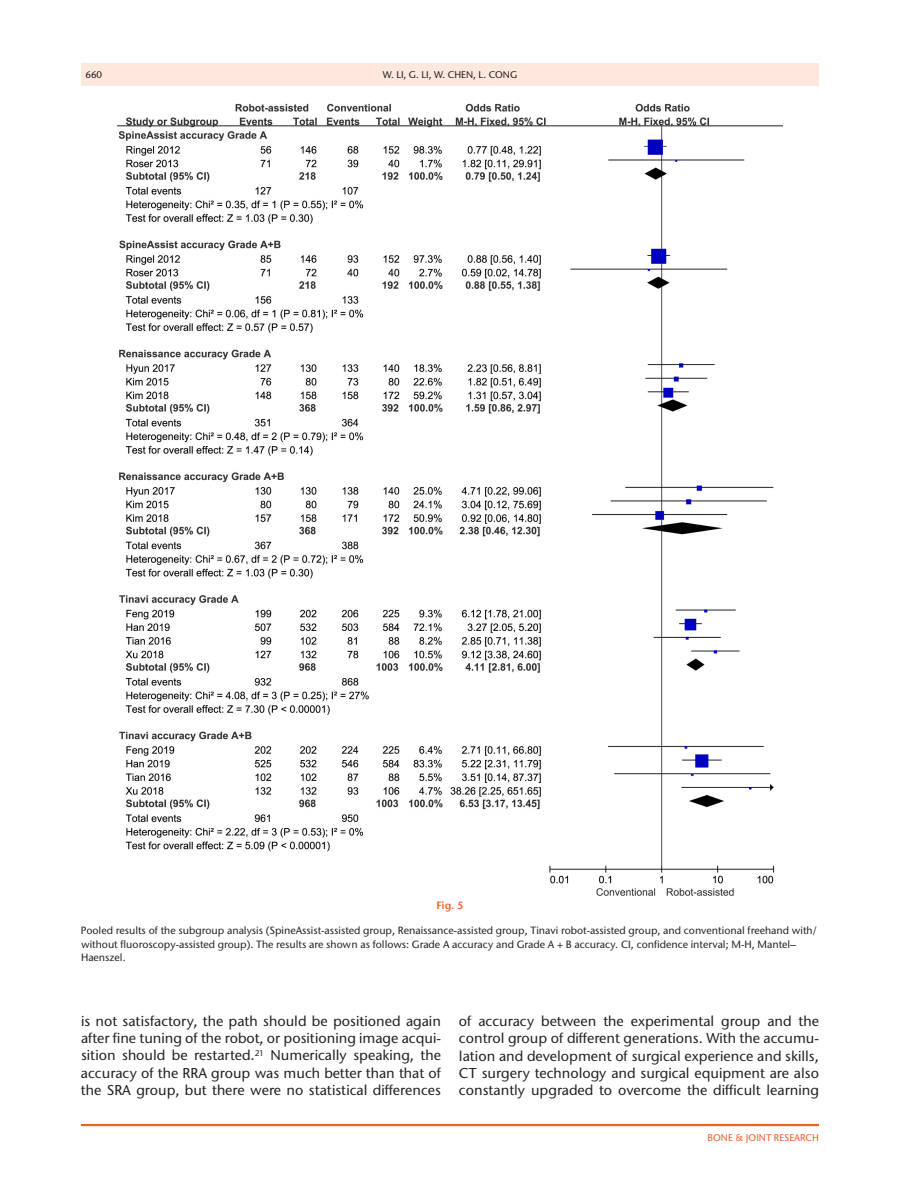
<style>
.page{position:relative;width:918px;height:1188px;background:#fff}
.page>*{position:absolute;margin:0;border:0;box-sizing:border-box;transform-origin:0 0}
.t1{font:500 14.25px/17.2px "Stone Sans ITC Pro";color:#231f20;text-align:justify}
.t2{font:500 10.5px/13.5px "Stone Sans ITC Pro";color:#231f20}
.t3{font:600 10.5px "Stone Sans ITC Pro";color:#f15f23}
.t4{font:500 9.75px "Stone Sans ITC Pro";color:#231f20}
.t5{font:500 9.75px "Stone Sans ITC Pro";color:#f15f23}
</style>
<div class="page">
<hr style="left:81px;top:1124px;width:738px;height:2px;background:#f15f23">
<div style="left:81px;top:63px;width:738px;height:23px;background:#fee7dc"></div>
<img style="left:118px;top:104px;width:664px;height:791px">
<p class="t4" style="left:85px;top:68px;width:18px">660</p>
<p class="t4" style="left:383px;top:68px;width:136px">W. LI, G. LI, W. CHEN, L. CONG</p>
<p class="t3" style="left:436px;top:899px;width:29px">Fig. 5</p>
<p class="t2" style="left:81px;top:924px;width:737px">Pooled results of the subgroup analysis (SpineAssist-assisted group, Renaissance-assisted group, Tinavi robot-assisted group, and conventional freehand with/ without fluoroscopy-assisted group). The results are shown as follows: Grade A accuracy and Grade A + B accuracy. CI, confidence interval; M-H, Mantel–<br>Haenszel.</p>
<p class="t1" style="left:81px;top:1012px;width:362px">is not satisfactory, the path should be positioned again after fine tuning of the robot, or positioning image acqui&shy;sition should be restarted.<sup>21</sup> N umerically speaking, the accuracy of the RRA group was much better than that of the SRA group, but there were no statistical differences</p>
<p class="t1" style="left:459px;top:1012px;width:362px">of accuracy between the experimental group and the control group of different generations. With the accumu&shy;lation and development of surgical experience and skills, CT surgery technology and surgical equipment are also constantly upgraded to overcome the difficult learning</p>
<p class="t5" style="left:708px;top:1132px;width:55px">BONE &amp; JOINT</p>
<p class="t5" style="left:774px;top:1132px;width:47px">RESEARCH</p>
</div>
